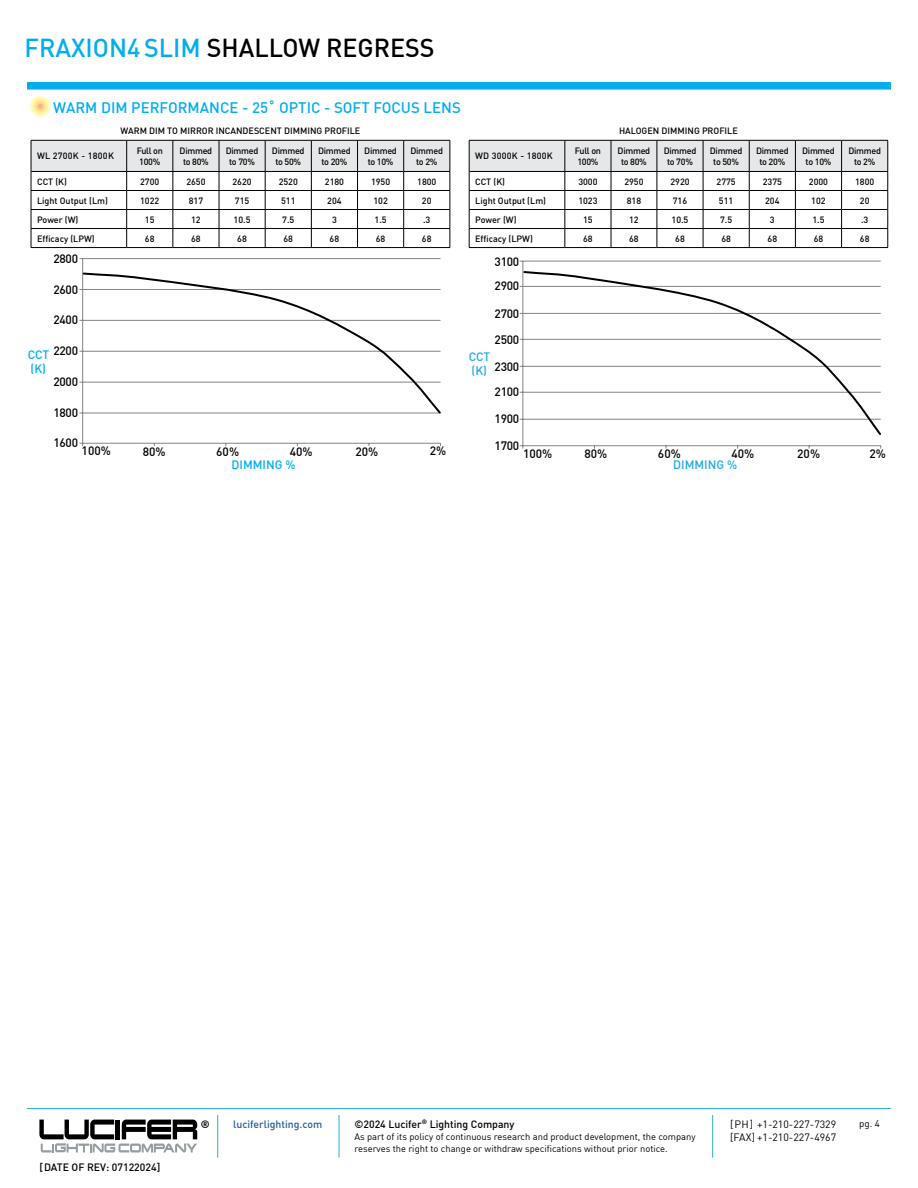
<style>
.page{position:relative;width:918px;height:1188px;background:#fff}
.page>*{position:absolute;margin:0;border:0;box-sizing:border-box;transform-origin:0 0}
.t1{font:500 25.5px "DIN";color:#000}
.t2{font:500 15px "DIN";color:#00aeef}
.t3{font:500 12px "DIN";letter-spacing:-.03em;color:#000}
.t4{font:500 12px/14.4px "DIN";color:#00aeef}
.t5{font:500 12px/14.4px "DIN";color:#24abe2}
.t6{font:500 10.5px "DIN";color:#000}
.t7{font:10.5px "DIN";color:#000}
.t8{font:500 10.5px "DIN";color:#215e9e}
.t9{font:700 10.5px "DIN";color:#000}
.t10{font:9.75px "DIN";color:#000}
.t11{font:9.3px/12px "DIN";color:#000}
.t12{font:500 9px "DIN";color:#000}
.t13{font:500 9px/10.5px "DIN";letter-spacing:-.03em;color:#000;text-align:center}
.t14{font:500 9px "DIN";letter-spacing:.025em;color:#000}
.s1{color:#00aeef}
</style>
<div class="page">
<hr style="left:27px;top:1108px;width:864px;height:1px;background:#2cace2">
<hr style="left:217px;top:1115px;width:1px;height:43px;background:#2cace2">
<hr style="left:339px;top:1115px;width:1px;height:43px;background:#2cace2">
<hr style="left:712px;top:1115px;width:1px;height:43px;background:#2cace2">
<svg style="left:39px;top:1120px;width:158px;height:32px"></svg>
<div style="left:27px;top:82px;width:864px;height:8px;background:#00aeef"></div>
<svg style="left:30px;top:96px;width:21px;height:21px"></svg>
<div style="left:33px;top:99px;width:15px;height:15px;background:#fff296;border-radius:50%"></div>
<div style="left:35px;top:101px;width:10px;height:10px;background:#ffd98f;border-radius:50%"></div>
<svg style="left:38px;top:104px;width:5px;height:5px"></svg>
<hr style="left:83px;top:258px;width:358px;height:1px;background:#858484">
<hr style="left:82px;top:259px;width:1px;height:184px;background:#858484">
<hr style="left:83px;top:443px;width:358px;height:1px;background:#858484">
<svg style="left:82px;top:271px;width:359px;height:144px"></svg>
<svg style="left:31px;top:139px;width:419px;height:1px"></svg>
<svg style="left:31px;top:140px;width:420px;height:108px"></svg>
<hr style="left:523px;top:445px;width:358px;height:1px;background:#858484">
<hr style="left:523px;top:261px;width:1px;height:185px;background:#858484">
<hr style="left:523px;top:261px;width:358px;height:1px;background:#858484">
<svg style="left:522px;top:270px;width:359px;height:167px"></svg>
<svg style="left:469px;top:139px;width:419px;height:1px"></svg>
<svg style="left:469px;top:140px;width:420px;height:108px"></svg>
<h1 class="t1" style="left:25px;top:32px;width:412px"><span class="s1">FRAXION4SLIM</span> SHALLOW REGRESS</h1>
<h2 class="t2" style="left:53px;top:98px;width:409px">WARM DIM PERFORMANCE - 25˚ OPTIC - SOFT FOCUS LENS</h2>
<p class="t12" style="left:120px;top:125px;width:241px">WARM DIM TO MIRROR INCANDESCENT DIMMING PROFILE</p>
<p class="t12" style="left:619px;top:125px;width:120px">HALOGEN DIMMING PROFILE</p>
<p class="t14" style="left:37px;top:150px;width:78px">WL 2700K - 1800K</p>
<p class="t13" style="left:137px;top:145px;width:28px;text-align:left">Full on<br>100%</p>
<p class="t13" style="left:180px;top:145px;width:34px">Dimmed to 80%</p>
<p class="t13" style="left:226px;top:145px;width:34px">Dimmed to 70%</p>
<p class="t13" style="left:272px;top:145px;width:34px">Dimmed to 50%</p>
<p class="t13" style="left:318px;top:145px;width:34px">Dimmed to 20%</p>
<p class="t13" style="left:364px;top:145px;width:34px">Dimmed to 10%</p>
<p class="t13" style="left:410px;top:145px;width:34px">Dimmed to 2%</p>
<p class="t12" style="left:37px;top:176px;width:31px">CCT (K)</p>
<p class="t12" style="left:140px;top:176px;width:21px">2700</p>
<p class="t12" style="left:186px;top:176px;width:21px">2650</p>
<p class="t12" style="left:233px;top:176px;width:21px">2620</p>
<p class="t12" style="left:279px;top:176px;width:21px">2520</p>
<p class="t12" style="left:325px;top:176px;width:21px">2180</p>
<p class="t12" style="left:371px;top:176px;width:21px">1950</p>
<p class="t12" style="left:417px;top:176px;width:21px">1800</p>
<p class="t12" style="left:37px;top:195px;width:72px">Light Output (Lm)</p>
<p class="t12" style="left:140px;top:195px;width:21px">1022</p>
<p class="t12" style="left:189px;top:195px;width:16px">817</p>
<p class="t12" style="left:235px;top:195px;width:16px">715</p>
<p class="t12" style="left:281px;top:195px;width:16px">511</p>
<p class="t12" style="left:327px;top:195px;width:16px">204</p>
<p class="t12" style="left:373px;top:195px;width:16px">102</p>
<p class="t12" style="left:422px;top:195px;width:11px">20</p>
<p class="t12" style="left:37px;top:214px;width:43px">Power (W)</p>
<p class="t12" style="left:145px;top:214px;width:11px">15</p>
<p class="t12" style="left:191px;top:214px;width:11px">12</p>
<p class="t12" style="left:234px;top:214px;width:18px">10.5</p>
<p class="t12" style="left:282px;top:214px;width:14px">7.5</p>
<p class="t12" style="left:332px;top:214px;width:6px">3</p>
<p class="t12" style="left:375px;top:214px;width:14px">1.5</p>
<p class="t12" style="left:423px;top:214px;width:9px">.3</p>
<p class="t12" style="left:37px;top:233px;width:59px">Efficacy (LPW)</p>
<p class="t12" style="left:145px;top:233px;width:11px">68</p>
<p class="t12" style="left:191px;top:233px;width:11px">68</p>
<p class="t12" style="left:237px;top:233px;width:11px">68</p>
<p class="t12" style="left:283px;top:233px;width:11px">68</p>
<p class="t12" style="left:330px;top:233px;width:11px">68</p>
<p class="t12" style="left:376px;top:233px;width:11px">68</p>
<p class="t12" style="left:422px;top:233px;width:11px">68</p>
<p class="t14" style="left:475px;top:150px;width:79px">WD 3000K - 1800K</p>
<p class="t13" style="left:575px;top:145px;width:28px;text-align:left">Full on<br>100%</p>
<p class="t13" style="left:618px;top:145px;width:34px">Dimmed to 80%</p>
<p class="t13" style="left:664px;top:145px;width:34px">Dimmed to 70%</p>
<p class="t13" style="left:710px;top:145px;width:34px">Dimmed to 50%</p>
<p class="t13" style="left:756px;top:145px;width:34px">Dimmed to 20%</p>
<p class="t13" style="left:802px;top:145px;width:34px">Dimmed to 10%</p>
<p class="t13" style="left:848px;top:145px;width:34px">Dimmed to 2%</p>
<p class="t12" style="left:475px;top:176px;width:31px">CCT (K)</p>
<p class="t12" style="left:578px;top:176px;width:21px">3000</p>
<p class="t12" style="left:624px;top:176px;width:21px">2950</p>
<p class="t12" style="left:670px;top:176px;width:21px">2920</p>
<p class="t12" style="left:717px;top:176px;width:21px">2775</p>
<p class="t12" style="left:763px;top:176px;width:21px">2375</p>
<p class="t12" style="left:809px;top:176px;width:21px">2000</p>
<p class="t12" style="left:855px;top:176px;width:21px">1800</p>
<p class="t12" style="left:475px;top:195px;width:72px">Light Output (Lm)</p>
<p class="t12" style="left:578px;top:195px;width:21px">1023</p>
<p class="t12" style="left:627px;top:195px;width:16px">818</p>
<p class="t12" style="left:673px;top:195px;width:16px">716</p>
<p class="t12" style="left:719px;top:195px;width:16px">511</p>
<p class="t12" style="left:765px;top:195px;width:16px">204</p>
<p class="t12" style="left:811px;top:195px;width:16px">102</p>
<p class="t12" style="left:860px;top:195px;width:11px">20</p>
<p class="t12" style="left:475px;top:214px;width:43px">Power (W)</p>
<p class="t12" style="left:583px;top:214px;width:11px">15</p>
<p class="t12" style="left:629px;top:214px;width:11px">12</p>
<p class="t12" style="left:672px;top:214px;width:18px">10.5</p>
<p class="t12" style="left:720px;top:214px;width:14px">7.5</p>
<p class="t12" style="left:770px;top:214px;width:6px">3</p>
<p class="t12" style="left:812px;top:214px;width:14px">1.5</p>
<p class="t12" style="left:861px;top:214px;width:9px">.3</p>
<p class="t12" style="left:475px;top:233px;width:59px">Efficacy (LPW)</p>
<p class="t12" style="left:583px;top:233px;width:11px">68</p>
<p class="t12" style="left:629px;top:233px;width:11px">68</p>
<p class="t12" style="left:675px;top:233px;width:11px">68</p>
<p class="t12" style="left:721px;top:233px;width:11px">68</p>
<p class="t12" style="left:768px;top:233px;width:11px">68</p>
<p class="t12" style="left:814px;top:233px;width:11px">68</p>
<p class="t12" style="left:860px;top:233px;width:11px">68</p>
<h3 class="t3" style="left:54px;top:251px;width:26px">2800</h3>
<h3 class="t3" style="left:495px;top:254px;width:26px">3100</h3>
<h3 class="t3" style="left:54px;top:282px;width:26px">2600</h3>
<h3 class="t3" style="left:495px;top:278px;width:26px">2900</h3>
<h3 class="t3" style="left:54px;top:312px;width:26px">2400</h3>
<h3 class="t3" style="left:495px;top:306px;width:26px">2700</h3>
<h3 class="t3" style="left:495px;top:332px;width:26px">2500</h3>
<h3 class="t3" style="left:54px;top:343px;width:26px">2200</h3>
<h3 class="t4" style="left:28px;top:347px;width:23px">CCT (K)</h3>
<h3 class="t3" style="left:54px;top:374px;width:26px">2000</h3>
<h3 class="t5" style="left:469px;top:349px;width:23px">CCT (K)</h3>
<h3 class="t3" style="left:495px;top:359px;width:26px">2300</h3>
<h3 class="t3" style="left:495px;top:384px;width:26px">2100</h3>
<h3 class="t3" style="left:54px;top:405px;width:26px">1800</h3>
<h3 class="t3" style="left:495px;top:411px;width:26px">1900</h3>
<h3 class="t3" style="left:54px;top:435px;width:26px">1600</h3>
<h3 class="t3" style="left:495px;top:438px;width:26px">1700</h3>
<h3 class="t3" style="left:82px;top:443px;width:31px">100%</h3>
<h3 class="t3" style="left:523px;top:446px;width:31px">100%</h3>
<h3 class="t3" style="left:143px;top:444px;width:24px">80%</h3>
<h3 class="t3" style="left:216px;top:444px;width:24px">60%</h3>
<h3 class="t3" style="left:290px;top:444px;width:24px">40%</h3>
<h3 class="t3" style="left:356px;top:444px;width:24px">20%</h3>
<h3 class="t3" style="left:430px;top:443px;width:18px">2%</h3>
<h3 class="t4" style="left:232px;top:457px;width:65px">DIMMING %</h3>
<h3 class="t3" style="left:584px;top:446px;width:24px">80%</h3>
<h3 class="t3" style="left:658px;top:446px;width:24px">60%</h3>
<h3 class="t3" style="left:731px;top:446px;width:24px">40%</h3>
<h3 class="t3" style="left:797px;top:446px;width:24px">20%</h3>
<h3 class="t3" style="left:870px;top:446px;width:18px">2%</h3>
<h3 class="t5" style="left:673px;top:457px;width:65px">DIMMING %</h3>
<p class="t6" style="left:39px;top:1161px;width:122px">[DATE OF REV: 07122024]</p>
<p class="t9" style="left:201px;top:1117px;width:10px">®</p>
<p class="t8" style="left:233px;top:1117px;width:91px">luciferlighting.com</p>
<p class="t6" style="left:354px;top:1117px;width:162px">©2024 Lucifer<sup>®</sup> Lighting Company</p>
<p class="t11" style="left:354px;top:1130px;width:343px">As part of its policy of continuous research and product development, the company reserves the right to change or withdraw specifications without prior notice.</p>
<p class="t7" style="left:730px;top:1117px;width:108px">[PH] +1-210-227-7329</p>
<p class="t10" style="left:859px;top:1118px;width:22px">pg. 4</p>
<p class="t7" style="left:730px;top:1131px;width:108px">[FAX] +1-210-227-4967</p>
</div>
